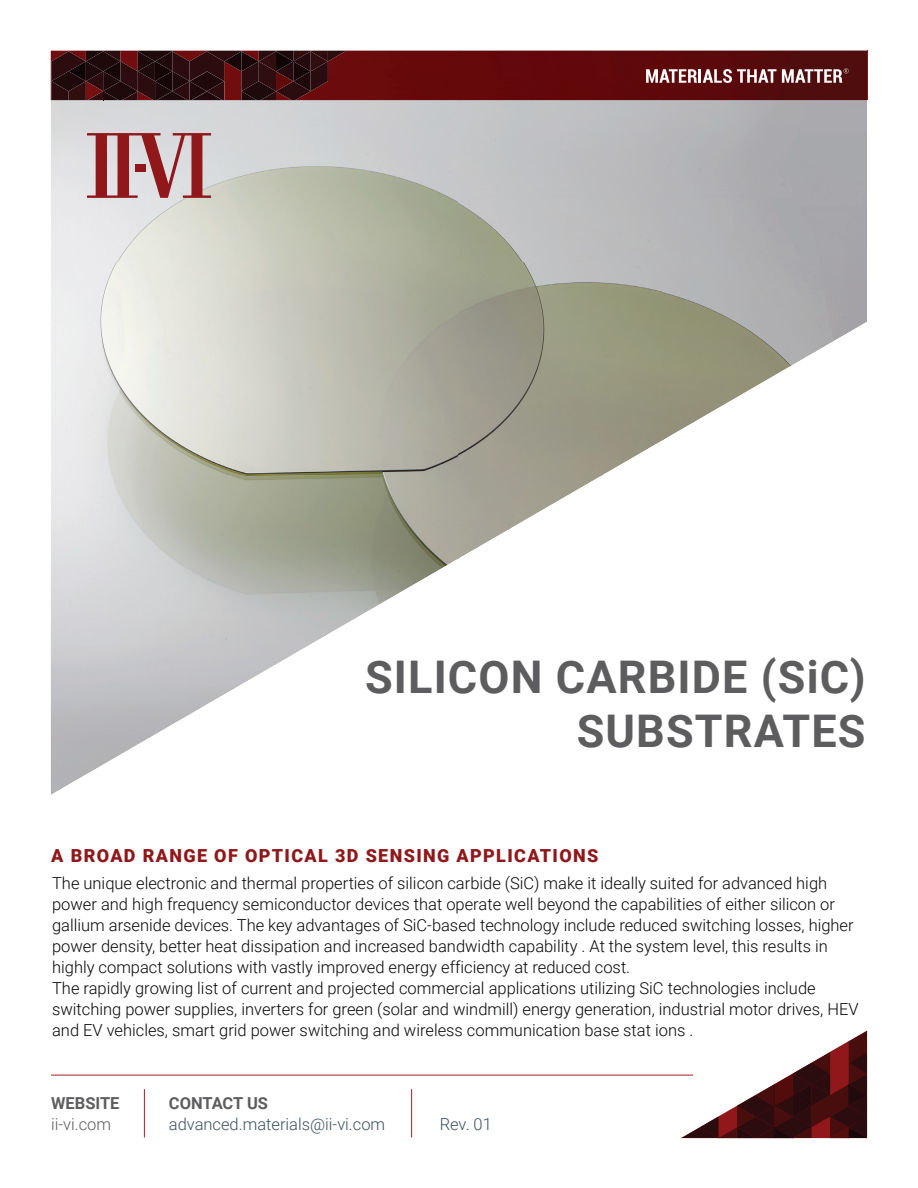
<style>
.page{position:relative;width:918px;height:1188px;background:#fff}
.page>*{position:absolute;margin:0;border:0;box-sizing:border-box;transform-origin:0 0}
.t1{font:700 45px/54px "Roboto";letter-spacing:.025em;color:#5d5d60;text-align:right}
.t2{font:900 18px "Roboto";letter-spacing:.075em;color:#90171a}
.t3{font:300 16.5px/21px "Roboto";color:#090507}
.t4{font:300 16.5px "Roboto";color:#3b5160}
.t5{font:700 16.5px "Roboto";color:#5d5d60}
.t6{font:300 16.5px "Roboto";color:#5d5d60}
</style>
<div class="page">
<img style="left:51px;top:50px;width:816px;height:213px">
<img style="left:51px;top:263px;width:612px;height:212px">
<img style="left:663px;top:263px;width:153px;height:159px">
<img style="left:816px;top:263px;width:51px;height:88px">
<img style="left:663px;top:422px;width:31px;height:18px">
<img style="left:51px;top:475px;width:203px;height:214px">
<img style="left:254px;top:475px;width:205px;height:160px">
<img style="left:459px;top:475px;width:143px;height:54px">
<img style="left:459px;top:529px;width:50px;height:29px">
<img style="left:254px;top:635px;width:72px;height:42px">
<img style="left:51px;top:689px;width:101px;height:106px">
<img style="left:152px;top:689px;width:81px;height:47px">
<svg style="left:87px;top:133px;width:124px;height:65px;background:#bb888b"></svg>
<hr style="left:867px;top:51px;width:1px;height:49px;background:#90171a">
<img style="left:120px;top:51px;width:747px;height:49px">
<img style="left:138px;top:81px;width:17px;height:19px">
<img style="left:138px;top:51px;width:86px;height:30px">
<img style="left:51px;top:51px;width:35px;height:20px">
<img style="left:51px;top:91px;width:71px;height:9px">
<img style="left:51px;top:71px;width:18px;height:20px">
<img style="left:155px;top:91px;width:35px;height:9px">
<img style="left:122px;top:91px;width:16px;height:9px">
<img style="left:104px;top:91px;width:16px;height:9px">
<img style="left:103px;top:61px;width:35px;height:30px">
<svg style="left:138px;top:71px;width:1px;height:20px"></svg>
<img style="left:103px;top:51px;width:17px;height:10px">
<img style="left:86px;top:51px;width:17px;height:10px">
<svg style="left:103px;top:61px;width:18px;height:21px"></svg>
<img style="left:88px;top:91px;width:15px;height:9px">
<img style="left:87px;top:81px;width:16px;height:10px">
<svg style="left:224px;top:81px;width:1px;height:19px"></svg>
<img style="left:87px;top:61px;width:16px;height:20px">
<svg style="left:69px;top:61px;width:18px;height:30px"></svg>
<img style="left:222px;top:91px;width:2px;height:9px">
<img style="left:172px;top:91px;width:16px;height:9px">
<img style="left:157px;top:91px;width:15px;height:9px">
<img style="left:155px;top:61px;width:17px;height:10px">
<img style="left:155px;top:71px;width:69px;height:20px">
<img style="left:155px;top:51px;width:17px;height:10px">
<img style="left:241px;top:71px;width:18px;height:10px">
<img style="left:241px;top:81px;width:70px;height:19px">
<img style="left:192px;top:91px;width:30px;height:9px">
<img style="left:224px;top:51px;width:35px;height:20px">
<img style="left:241px;top:91px;width:16px;height:9px">
<svg style="left:190px;top:81px;width:1px;height:19px"></svg>
<img style="left:329px;top:51px;width:16px;height:10px">
<img style="left:207px;top:51px;width:34px;height:10px">
<svg style="left:259px;top:51px;width:70px;height:41px;background:#311012"></svg>
<svg style="left:646px;top:69px;width:130px;height:14px"></svg>
<svg style="left:782px;top:68px;width:67px;height:15px"></svg>
<hr style="left:51px;top:1075px;width:642px;height:1px;background:#ac1d21">
<hr style="left:411px;top:1089px;width:1px;height:48px;background:#ac1d21">
<hr style="left:144px;top:1089px;width:1px;height:48px;background:#ac1d21">
<svg style="left:681px;top:1031px;width:186px;height:108px"></svg>
<h1 class="t1" style="left:365px;top:651px;width:502px">SILICON CARBIDE (SiC)<br>SUBSTRATES</h1>
<p class="t2" style="left:51px;top:845px;width:549px">A BROAD RANGE OF OPTICAL 3D SENSING APPLICATIONS</p>
<p class="t3" style="left:52px;top:873px;width:808px">The unique electronic and thermal properties of silicon carbide (SiC) make it ideally suited for advanced high power and high frequency semiconductor devices that operate well beyond the capabilities of either silicon or gallium arsenide devices. The key advantages of SiC-based technology include reduced switching losses, higher power density, better heat dissipation and increased bandwidth capability . At the system level, this results in highly compact solutions with vastly improved energy efficiency at reduced cost.<br>The rapidly growing list of current and projected commercial applications utilizing SiC technologies include switching power supplies, inverters for green (solar and windmill) energy generation, industrial motor drives, HEV and EV vehicles, smart grid power switching and wireless communication base stat ions .</p>
<p class="t5" style="left:51px;top:1094px;width:70px">WEBSITE</p>
<p class="t6" style="left:51px;top:1115px;width:62px">ii-vi.com</p>
<p class="t4" style="left:440px;top:1115px;width:54px">Rev. 01</p>
<p class="t5" style="left:169px;top:1094px;width:101px">CONTACT US</p>
<p class="t4" style="left:169px;top:1115px;width:218px">advanced.materials@ii-vi.com</p>
</div>
